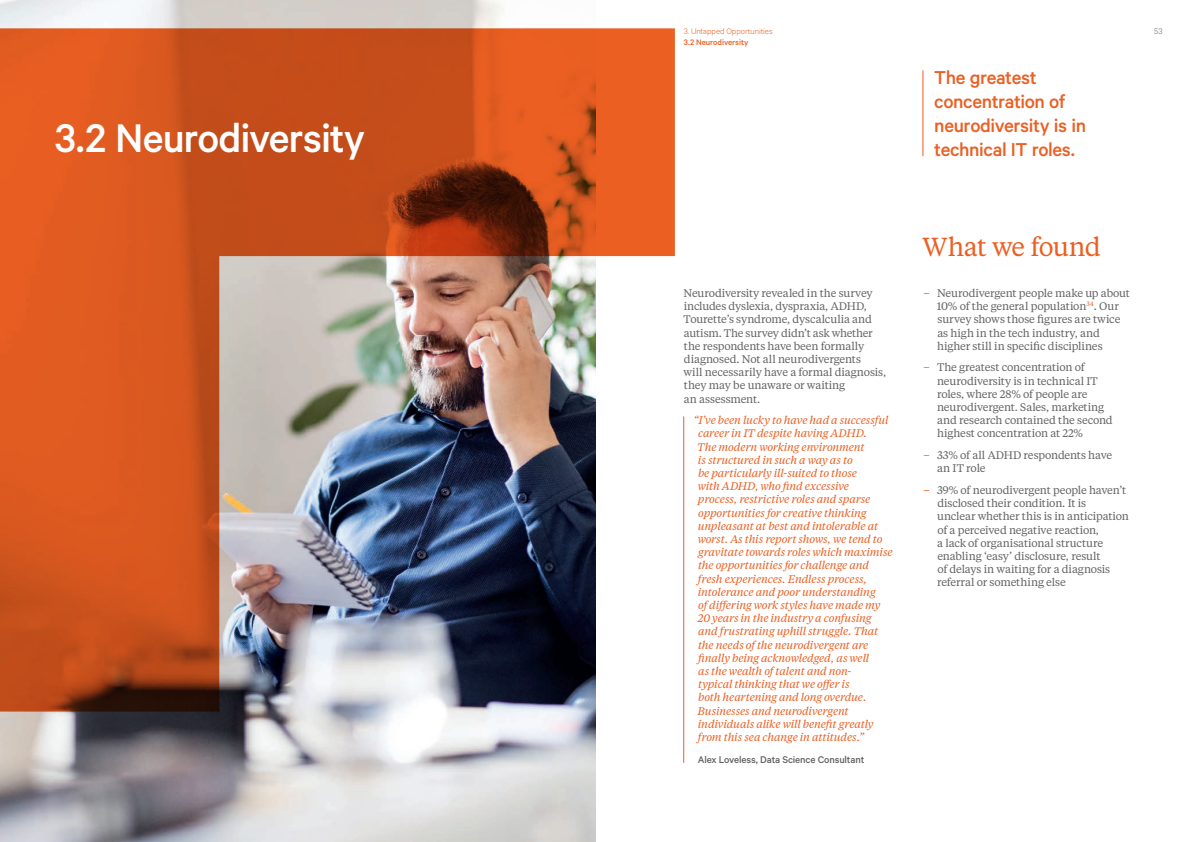
<style>
.page{position:relative;width:1191px;height:842px;background:#fff}
.page>*{position:absolute;margin:0;border:0;box-sizing:border-box;transform-origin:0 0}
.t1{font:500 45px "Calibre";letter-spacing:-.025em;color:#fff}
.t2{font:26px "Tiempos Text";letter-spacing:-.03em;color:#eb5f22}
.t3{font:500 21px/24px "Calibre";letter-spacing:-.02em;color:#eb5f22}
.t4{font:11px/13.2px "Tiempos Text";letter-spacing:-.015em;color:#636366}
.t5{font:italic 11px/13.2px "Tiempos Text";letter-spacing:-.015em;color:#eb5f22}
.t6{font:500 11px "Calibre";letter-spacing:-.015em;color:#636366}
.t7{font:300 9px "Calibre";letter-spacing:-.005em;color:#eb5f22}
.t8{font:500 9px "Calibre";letter-spacing:-.005em;color:#eb5f22}
.t9{font:300 9px "Calibre";color:#636366}
.s1{color:#eb5f22}
</style>
<div class="page">
<img style="left:0;top:0;width:595px;height:842px">
<img style="left:0;top:28px;width:675px;height:683px">
<hr style="left:922px;top:70px;width:1px;height:86px;background:#eb5f22">
<hr style="left:683px;top:416px;width:1px;height:347px;background:#eb5f22">
<h1 class="t1" style="left:55px;top:112px;width:311px">3.2 Neurodiversity</h1>
<p class="t7" style="left:683px;top:26px;width:90px">3. Untapped Opportunities</p>
<p class="t8" style="left:683px;top:37px;width:66px">3.2 Neurodiversity</p>
<h3 class="t3" style="left:934px;top:65px;width:153px">The greatest concentration of neurodiversity is in technical IT roles.</h3>
<p class="t9" style="left:1154px;top:26px;width:10px">53</p>
<p class="t4" style="left:683px;top:286px;width:204px">Neurodiversity revealed in the survey includes dyslexia, dyspraxia, ADHD, Tourette’s syndrome, dyscalculia and autism. The survey didn’t ask whether the respondents have been formally diagnosed. Not all neurodivergents<br>will necessarily have a formal diagnosis, they may be unaware or waiting<br>an assessment.</p>
<p class="t5" style="left:697px;top:413px;width:197px;text-indent:-4px">“I’ve been lucky to have had a successful career in IT despite having ADHD.<br>The modern working environment<br>is structured in such a way as to<br>be particularly ill-suited to those<br>with ADHD, who find excessive<br>process, restrictive roles and sparse opportunities for creative thinking unpleasant at best and intolerable at worst. As this report shows, we tend to gravitate towards roles which maximise the opportunities for challenge and fresh experiences. Endless process, intolerance and poor understanding<br>of differing work styles have made my 20 years in the industry a confusing and frustrating uphill struggle. That the needs of the neurodivergent are finally being acknowledged, as well<br>as the wealth of talent and non-<br>typical thinking that we offer is<br>both heartening and long overdue.<br>Businesses and neurodivergent individuals alike will benefit greatly from this sea change in attitudes.”</p>
<p class="t6" style="left:698px;top:753px;width:168px">Alex Loveless, Data Science Consultant</p>
<h2 class="t2" style="left:922px;top:229px;width:180px">What we found</h2>
<p class="t4" style="left:937px;top:286px;width:194px;text-indent:-13px"><span class="s1">–</span> Neurodivergent people make up about 10% of the general population<sup>34</sup>. Our survey shows those figures are twice as high in the tech industry, and higher still in specific disciplines</p>
<p class="t4" style="left:937px;top:360px;width:177px;text-indent:-14px"><span class="s1">–</span> The greatest concentration of neurodiversity is in technical IT roles, where 28% of people are neurodivergent. Sales, marketing and research contained the second highest concentration at 22%</p>
<p class="t4" style="left:937px;top:448px;width:176px;text-indent:-14px"><span class="s1">–</span> 33% of all ADHD respondents have an IT role</p>
<p class="t4" style="left:937px;top:483px;width:193px;text-indent:-14px"><span class="s1">–</span> 39% of neurodivergent people haven’t disclosed their condition. It is<br>unclear whether this is in anticipation of a perceived negative reaction,<br>a lack of organisational structure enabling ‘easy’ disclosure, result<br>of delays in waiting for a diagnosis referral or something else</p>
</div>
